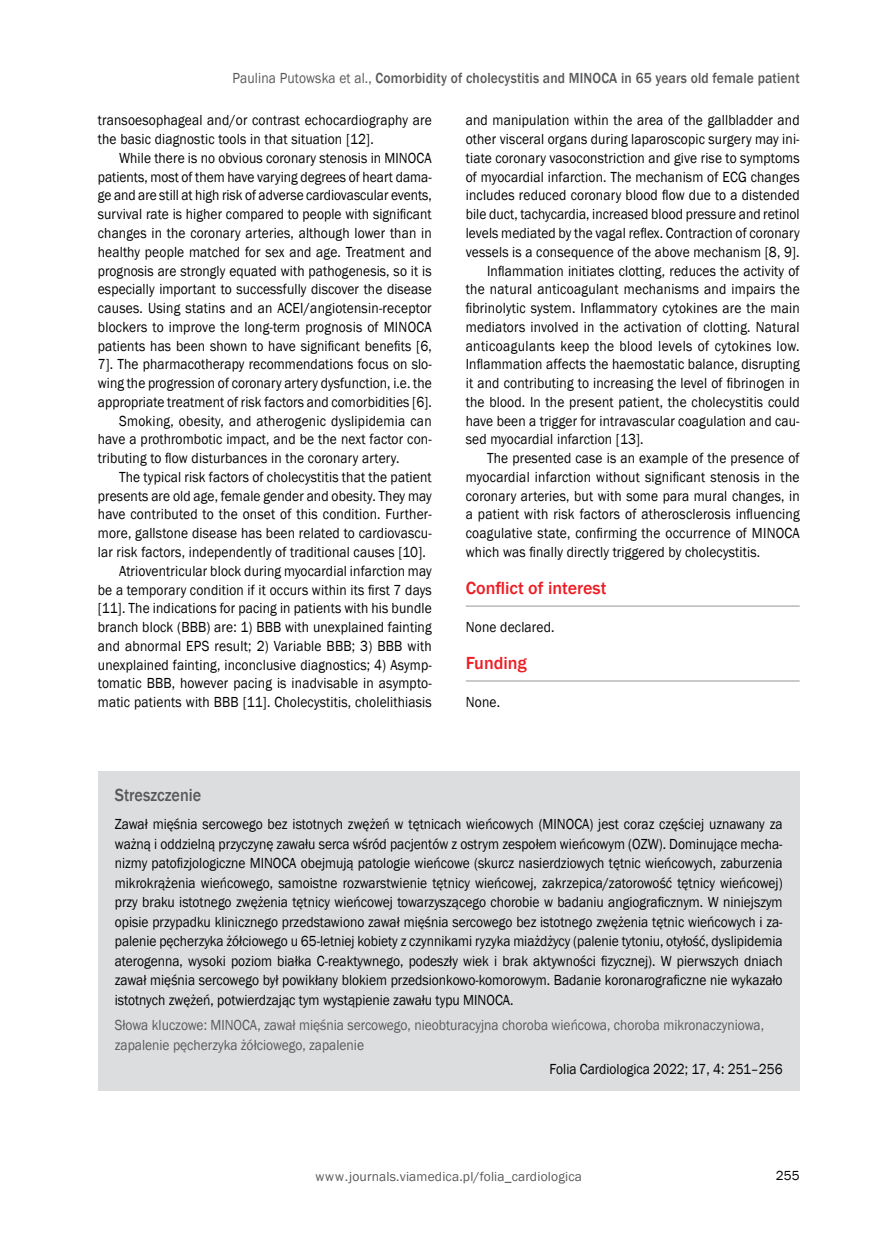
<style>
.page{position:relative;width:872px;height:1234px;background:#fff}
.page>*{position:absolute;margin:0;border:0;box-sizing:border-box;transform-origin:0 0}
.t1{font:500 18px "Franklin Gothic";color:#ed1d24}
.t2{font:500 18px "Franklin Gothic";color:#58595b;scale:.9 1}
.t3{font:15px/18.8px "Franklin Gothic";letter-spacing:.01em;color:#000;text-align:justify;scale:.9 1}
.t4{font:15px/20.5px "Franklin Gothic";color:#58595b;scale:.9 1}
.t5{font:500 15px "Franklin Gothic";letter-spacing:.01em;color:#58595b;scale:.9 1}
.t6{font:15px "Franklin Gothic";letter-spacing:.03em;color:#000;scale:.9 1}
.t7{font:13.5px "Franklin Gothic";letter-spacing:.01em;color:#58595b}
.t8{font:13.5px "Franklin Gothic";color:#000}
.s1{font-weight:400}
</style>
<div class="page">
<hr style="left:466px;top:605px;width:333px;height:1px;background:#939598">
<hr style="left:466px;top:680px;width:333px;height:1px;background:#939598">
<div style="left:98px;top:771px;width:701px;height:319px;background:#dcddde"></div>
<p class="t5" style="left:232px;top:69px;width:632px"><span class="s1">Paulina Putowska et al.,</span> Comorbidity of cholecystitis and MINOCA in 65 years old female patient</p>
<p class="t3" style="left:98px;top:111px;width:372px">transoesophageal and/or contrast echocardiography are the basic diagnostic tools in that situation [12].</p>
<p class="t3" style="left:98px;top:149px;width:372px;text-indent:21px">While there is no obvious coronary stenosis in MINOCA patients, most of them have varying degrees of heart dama&shy;ge and are still at high risk of adverse cardiovascular events, survival rate is higher compared to people with significant changes in the coronary arteries, although lower than in healthy people matched for sex and age. Treatment and prognosis are strongly equated with pathogenesis, so it is especially important to successfully discover the disease causes. Using statins and an ACEI</p>
<p class="t3" style="left:466px;top:111px;width:372px">and manipulation within the area of the gallbladder and</p>
<p class="t3" style="left:466px;top:130px;width:372px">other visceral organs during laparoscopic surgery may ini-</p>
<p class="t3" style="left:466px;top:149px;width:372px">tiate coronary vasoconstriction and give rise to symptoms</p>
<p class="t3" style="left:466px;top:168px;width:372px">of myocardial infarction. The mechanism of ECG changes</p>
<p class="t3" style="left:466px;top:186px;width:372px">includes reduced coronary blood flow due to a distended</p>
<p class="t3" style="left:466px;top:205px;width:372px">bile duct, tachycardia, increased blood pressure and retinol</p>
<p class="t3" style="left:466px;top:224px;width:372px">levels mediated by the vagal reflex. Contraction of coronary</p>
<p class="t3" style="left:466px;top:243px;width:372px">vessels is a consequence of the above mechanism [8, 9].</p>
<p class="t3" style="left:487px;top:261px;width:349px">Inflammation initiates clotting, reduces the activity of</p>
<p class="t3" style="left:466px;top:280px;width:372px">the natural anticoagulant mechanisms and impairs the</p>
<p class="t3" style="left:466px;top:299px;width:372px">fibrinolytic system. Inflammatory cytokines are the main</p>
<p class="t3" style="left:466px;top:318px;width:372px">mediators involved in the activation of clotting. Natural</p>
<p class="t6" style="left:466px;top:336px;width:372px">anticoagulants keep the blood levels of cytokines low.</p>
<p class="t3" style="left:466px;top:355px;width:372px">Inflammation affects the haemostatic balance, disrupting</p>
<p class="t3" style="left:466px;top:374px;width:372px">it and contributing to increasing the level of fibrinogen in</p>
<p class="t3" style="left:466px;top:393px;width:372px">the blood. I n the present patient, the cholecystitis could</p>
<p class="t3" style="left:466px;top:411px;width:372px">have been a trigger for intravascular coagulation and cau-</p>
<p class="t3" style="left:466px;top:430px;width:199px">sed myocardial infarction [13].</p>
<p class="t3" style="left:487px;top:449px;width:349px">The presented case is an example of the presence of</p>
<p class="t3" style="left:466px;top:468px;width:372px">myocardial infarction without significant stenosis in the</p>
<p class="t3" style="left:466px;top:486px;width:372px">coronary arteries, but with some para mural changes, in</p>
<p class="t3" style="left:466px;top:505px;width:372px">a patient with risk factors of atherosclerosis influencing</p>
<p class="t3" style="left:466px;top:524px;width:372px">coagulative state, confirming the occurrence of MINOCA</p>
<p class="t3" style="left:466px;top:543px;width:329px">which was finally directly triggered by cholecystitis.</p>
<p class="t1" style="left:466px;top:577px;width:142px">Conflict of interest</p>
<p class="t3" style="left:466px;top:617px;width:100px">None declared.</p>
<p class="t1" style="left:466px;top:652px;width:63px">Funding</p>
<p class="t3" style="left:466px;top:692px;width:40px">None.</p>
<p class="t3" style="left:304px;top:299px;width:143px">/angiotensin-receptor</p>
<p class="t3" style="left:98px;top:318px;width:372px">blockers to improve the long-term prognosis of MINOCA</p>
<p class="t3" style="left:98px;top:336px;width:372px">patients has been shown to have significant benefits [6,</p>
<p class="t3" style="left:98px;top:355px;width:372px">7]. The pharmacotherapy recommendations focus on slo-</p>
<p class="t3" style="left:98px;top:374px;width:372px">wing the progression of coronary artery dysfunction, i.e. the</p>
<p class="t3" style="left:98px;top:393px;width:372px">appropriate treatment of risk factors and comorbidities [6].</p>
<p class="t3" style="left:119px;top:411px;width:349px">Smoking, obesity, and atherogenic dyslipidemia can</p>
<p class="t3" style="left:98px;top:430px;width:372px">have a prothrombotic impact, and be the next factor con-</p>
<p class="t3" style="left:98px;top:449px;width:337px">tributing to flow disturbances in the coronary artery.</p>
<p class="t3" style="left:119px;top:468px;width:349px">The typical risk factors of cholecystitis that the patient</p>
<p class="t3" style="left:98px;top:486px;width:372px">presents are old age, female gender and obesity. They may</p>
<p class="t3" style="left:98px;top:505px;width:372px">have contributed to the onset of this condition. Further-</p>
<p class="t3" style="left:98px;top:524px;width:372px">more, gallstone disease has been related to cardiovascu-</p>
<p class="t3" style="left:98px;top:543px;width:366px">lar risk factors, independently of traditional causes [10].</p>
<p class="t3" style="left:119px;top:561px;width:349px">Atrioventricular block during myocardial infarction may</p>
<p class="t3" style="left:98px;top:580px;width:372px">be a temporary condition if it occurs within its first 7 days</p>
<p class="t3" style="left:98px;top:599px;width:372px">[11]. The indications for pacing in patients with his bundle</p>
<p class="t3" style="left:98px;top:618px;width:372px">branch block (BBB) are: 1) BBB with unexplained fainting</p>
<p class="t3" style="left:98px;top:636px;width:372px">and abnormal EPS result; 2) Variable BBB; 3) BBB with</p>
<p class="t3" style="left:98px;top:655px;width:372px">unexplained fainting, inconclusive diagnostics; 4) Asymp-</p>
<p class="t3" style="left:98px;top:674px;width:372px">tomatic BBB, however pacing is inadvisable in asympto-</p>
<p class="t3" style="left:98px;top:693px;width:372px">matic patients with BBB [11]. Cholecystitis, cholelithiasis</p>
<p class="t2" style="left:115px;top:784px;width:98px">Streszczenie</p>
<p class="t3" style="left:115px;top:814px;width:743px;line-height:19.5px">Zawał mięśnia sercowego bez istotnych zwężeń w tętnicach wieńcowych (MINOCA) jest coraz częściej uznawany za ważną i oddzielną przyczynę zawału serca wśród pacjentów z ostrym zespołem wieńcowym (OZW). Dominujące mecha&shy;nizmy patofizjologiczne MINOCA obejmują patologie wieńcowe (skurcz nasierdziowych tętnic wieńcowych, zaburzenia mikrokrążenia wieńcowego, samoistne rozwarstwienie tętnicy wieńcowej, zakrzepica/zatorowość tętnicy wieńcowej) przy braku istotnego zwężenia tętnicy wieńcowej towarzyszącego chorobie w badaniu angiograficznym. W niniejszym opisie przypadku klinicznego przedstawiono zawał mięśnia sercowego bez istotnego zwężenia tętnic wieńcowych i za&shy;palenie pęcherzyka żółciowego u 65-letniej kobiety z czynnikami ryzyka miażdżycy (palenie tytoniu, otyłość, dyslipidemia aterogenna, wysoki poziom białka C-reaktywnego, podeszły wiek i brak aktywności fizycznej). W pierwszych dniach zawał mięśnia sercowego był powikłany blokiem przedsionkowo-komorowym. Badanie koronarograficzne nie wykazało istotnych zwężeń, potwierdzając tym wystąpienie zawału typu MINOCA.</p>
<p class="t4" style="left:115px;top:1014px;width:723px">Słowa kluczowe: MINOCA, zawał mięśnia sercowego, nieobturacyjna choroba wieńcowa, choroba mikronaczyniowa, zapalenie pęcherzyka żółciowego, zapalenie</p>
<p class="t3" style="left:549px;top:1059px;width:260px">Folia Cardiologica 2022; 17, 4: 251–256</p>
<p class="t7" style="left:315px;top:1168px;width:268px">www.journals.viamedica.pl/folia_cardiologica</p>
<p class="t8" style="left:776px;top:1166px;width:25px">255</p>
</div>
